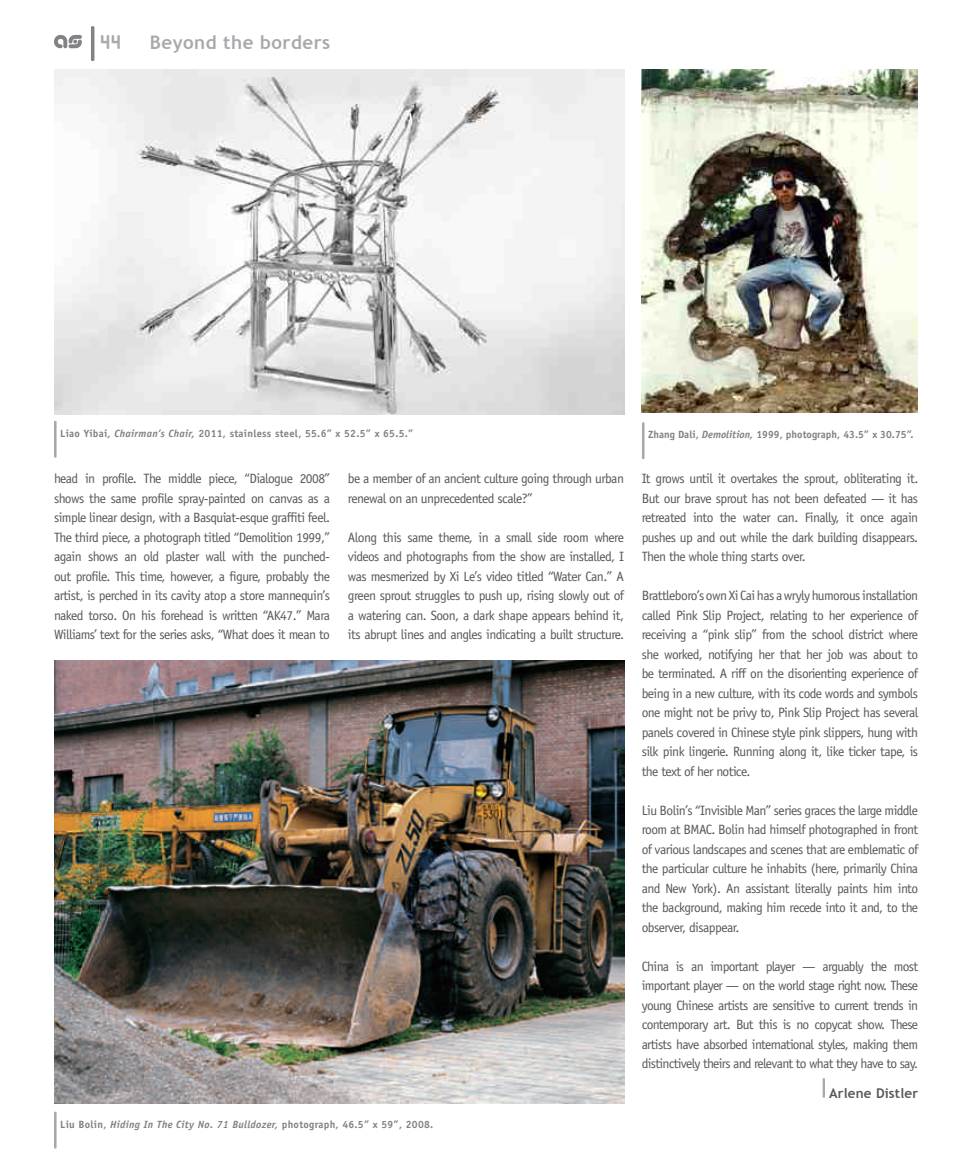
<style>
.page{position:relative;width:972px;height:1175px;background:#fff}
.page>*{position:absolute;margin:0;border:0;box-sizing:border-box;transform-origin:0 0}
.t1{font:19.5px "technooverload BRK";color:#a8a9ad}
.t2{font:700 18.75px "Trebuchet MS";letter-spacing:.025em;color:#a8a9ad}
.t3{font:13.5px/19.5px "Officina Sans";letter-spacing:-.04em;color:#57585a;text-align:justify}
.t4{font:700 13.5px "Trebuchet MS";letter-spacing:.01em;color:#57585a}
.t5{font:700 10.5px "Officina Sans";letter-spacing:.025em;color:#808285}
.t6{font:700 10.5px "Officina Sans";color:#808285}
.s1{font-style:italic}
</style>
<div class="page">
<img style="left:642px;top:70px;width:276px;height:343px">
<img style="left:54px;top:70px;width:570px;height:344px">
<svg style="left:823px;top:1078px;width:2px;height:19px"></svg>
<hr style="left:54px;top:421px;width:3px;height:36px;background:#a8a9ad">
<hr style="left:642px;top:422px;width:3px;height:37px;background:#a8a9ad">
<img style="left:54px;top:660px;width:570px;height:443px">
<hr style="left:54px;top:1111px;width:3px;height:37px;background:#a8a9ad">
<hr style="left:91px;top:26px;width:3px;height:35px;background:#808285;border-radius:2px">
<svg style="left:54px;top:35px;width:28px;height:13px"></svg>
<h1 class="t1" style="left:101px;top:32px;width:21px">44</h1>
<h2 class="t2" style="left:150px;top:31px;width:182px">Beyond the borders</h2>
<p class="t5" style="left:60px;top:426px;width:355px">Liao Yibai<span class="s1">, Chairman’s Chair,</span> 2011, stainless steel, 55.6” x 52.5” x 65.5.”</p>
<p class="t6" style="left:648px;top:428px;width:267px">Zhang Dali, <span class="s1">Demolition,</span> 1999, photograph, 43.5” x 30.75”.</p>
<p class="t3" style="left:54px;top:469px;width:278px">head in profile. The middle piece, “Dialogue 2008” shows the same profile spray-painted on canvas as a simple linear design, with a Basquiat-esque graffiti feel.<br>The third piece, a photograph titled “Demolition 1999,” again shows an old plaster wall with the punched&shy;out profile. This time, however, a figure, probably the artist, is perched in its cavity atop a store mannequin’s naked torso. On his forehead is written “AK47.” Mara Williams’ text for the series asks, “What does it mean to</p>
<p class="t3" style="left:348px;top:469px;width:278px">be a member of an ancient culture going through urban renewal on an unprecedented scale?”</p>
<p class="t3" style="left:348px;top:527px;width:278px">Along this same theme, in a small side room where videos and photographs from the show are installed, I was mesmerized by Xi Le’s video titled “Water Can.” A green sprout struggles to push up, rising slowly out of a watering can. Soon, a dark shape appears behind it, its abrupt lines and angles indicating a built structure.</p>
<p class="t5" style="left:60px;top:1117px;width:375px">Liu Bolin, <span class="s1">Hiding In The City No. 71 Bulldozer,</span> photograph, 46.5” x 59”, 2008.</p>
<p class="t3" style="left:642px;top:469px;width:278px">It grows until it overtakes the sprout, obliterating it.<br>But our brave sprout has not been defeated — it has retreated into the water can. Finally, it once again pushes up and out while the dark building disappears.<br>Then the whole thing starts over.</p>
<p class="t3" style="left:642px;top:586px;width:278px">Brattleboro’s own Xi Cai has a wryly humorous installation called Pink Slip Project, relating to her experience of receiving a “pink slip” from the school district where she worked, notifying her that her job was about to be terminated. A riff on the disorienting experience of being in a new culture, with its code words and symbols one might not be privy to, Pink Slip Project has several panels covered in Chinese style pink slippers, hung with silk pink lingerie. Running along it, like ticker tape, is the text of her notice.</p>
<p class="t3" style="left:642px;top:800px;width:278px">Liu Bolin’s “Invisible Man” series graces the large middle room at BMAC. Bolin had himself photographed in front of various landscapes and scenes that are emblematic of the particular culture he inhabits (here, primarily China and New York). An assistant literally paints him into the background, making him recede into it and, to the observer, disappear.</p>
<p class="t3" style="left:642px;top:956px;width:278px">China is an important player — arguably the most important player — on the world stage right now. These young Chinese artists are sensitive to current trends in contemporary art. But this is no copycat show. These artists have absorbed international styles, making them distinctively theirs and relevant to what they have to say.</p>
<p class="t4" style="left:829px;top:1085px;width:90px">Arlene Distler</p>
</div>
